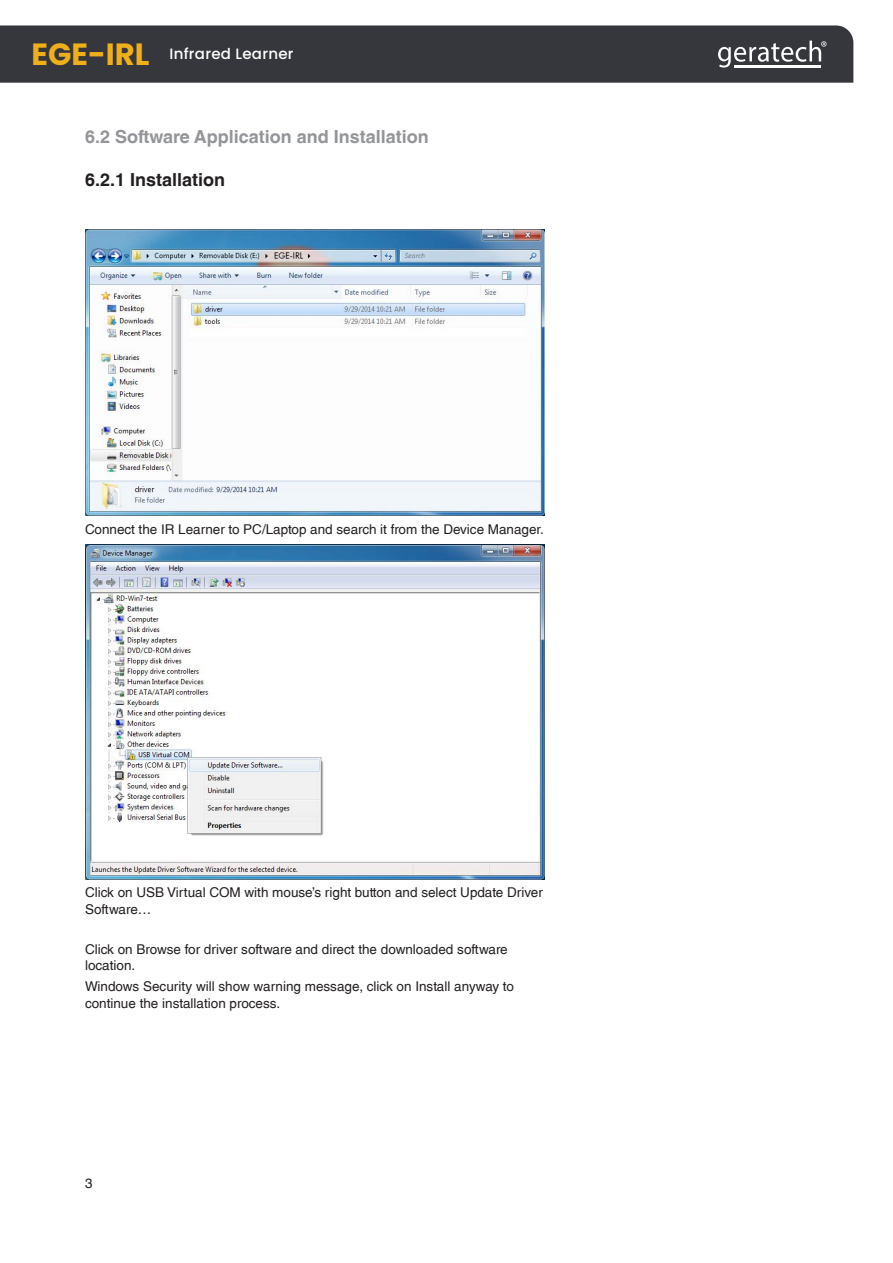
<style>
.page{position:relative;width:893px;height:1263px;background:#fff}
.page>*{position:absolute;margin:0;border:0;box-sizing:border-box;transform-origin:0 0}
.Sub_Header{font:700 18px "Helvetica LT Std";color:#939598}
.Callout_List{font:700 18px "Helvetica LT Std";color:#231f20}
.t1{font:500 15px "Poppins";letter-spacing:.015em;color:#fff}
.Callout_List-2{font:13.5px/16.5px "Helvetica LT Std";color:#231f20}
.Paragraph{font:13.5px "Helvetica";color:#231f20}
.s1{font-weight:700;font-size:30.75px;color:#eeaf1b}
</style>
<div class="page">
<div style="left:0;top:25px;width:853px;height:58px;background:#36373d"></div>
<svg style="left:718px;top:41px;width:108px;height:27px"></svg>
<hr style="left:762px;top:65px;width:30px;height:2px;background:#fff">
<hr style="left:792px;top:65px;width:29px;height:2px;background:#fff">
<hr style="left:734px;top:65px;width:28px;height:2px;background:#fff">
<img style="left:85px;top:229px;width:459px;height:287px">
<img style="left:85px;top:544px;width:459px;height:335px">
<p class="t1" style="left:31px;top:45px;width:264px"><span class="s1">EGE-IRL</span> Infrared Learner</p>
<p class="Sub_Header" style="left:85px;top:125px;width:345px">6.2 Software Application and Installation</p>
<p class="Callout_List" style="left:85px;top:169px;width:142px">6.2.1 Installation</p>
<p class="Callout_List-2" style="left:85px;top:521px;width:460px">Connect the IR Learner to PC/Laptop and search it from the Device Manager.</p>
<p class="Callout_List-2" style="left:85px;top:884px;width:459px">Click on USB Virtual COM with mouse’s right button and select Update Driver<br>Software…</p>
<p class="Callout_List-2" style="left:85px;top:941px;width:424px">Click on Browse for driver software and direct the downloaded software location.</p>
<p class="Callout_List-2" style="left:85px;top:978px;width:430px">Windows Security will show warning message, click on Install anyway to continue the installation process.</p>
<p class="Paragraph" style="left:85px;top:1173px;width:9px">3</p>
</div>
